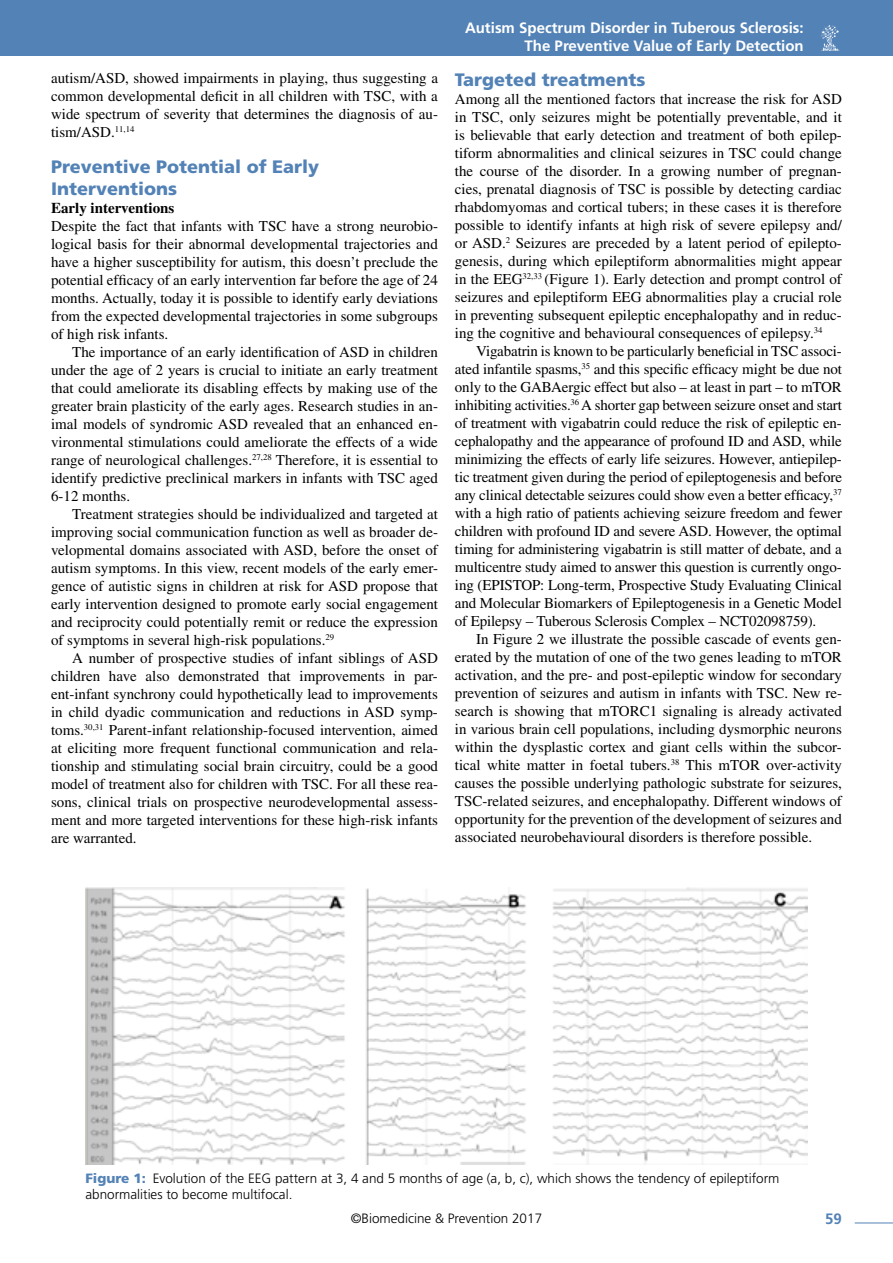
<style>
.page{position:relative;width:893px;height:1263px;background:#fff}
.page>*{position:absolute;margin:0;border:0;box-sizing:border-box;transform-origin:0 0}
.t1{font:900 18px/21.6px "Frutiger LT Std";color:#5382b6}
.t2{font:15px/18px "Times LT Std";color:#000;text-align:justify}
.t3{font:700 15px/18px "Frutiger LT Std";color:#fff;text-align:right}
.t4{font:700 15px "Times LT Std";color:#000}
.t5{font:700 15px "Frutiger LT Std";color:#5382b6}
.t6{font:300 13.5px/16.5px "Frutiger LT Std";color:#000}
.s1{font-weight:900;color:#5382b6}
</style>
<div class="page">
<div style="left:0;top:0;width:893px;height:55px;background:#5382b6"></div>
<svg style="left:821px;top:25px;width:19px;height:26px"></svg>
<hr style="left:855px;top:1222px;width:38px;height:1px;background:#5382b6">
<img style="left:85px;top:887px;width:723px;height:277px">
<p class="t2" style="left:51px;top:68px;width:388px">autism/ASD, showed impairments in playing, thus suggesting a common developmental deficit in all children with TSC, with a wide spectrum of severity that determines the diagnosis of au&shy;tism/ASD.<sup>11,14</sup></p>
<p class="t1" style="left:51px;top:156px;width:270px">Preventive Potential of Early<br>Interventions</p>
<p class="t4" style="left:51px;top:199px;width:125px">Early interventions</p>
<p class="t2" style="left:51px;top:217px;width:388px">Despite the fact that infants with TSC have a strong neurobio&shy;logical basis for their abnormal developmental trajectories and have a higher susceptibility for autism, this doesn’t preclude the potential efficacy of an early intervention far before the age of 24 months. Actually, today it is possible to identify early deviations from the expected developmental trajectories in some subgroups of high risk infants.</p>
<p class="t2" style="left:51px;top:343px;width:388px;text-indent:21px">The importance of an early identification of ASD in children under the age of 2 years is crucial to initiate an early treatment that could ameliorate its disabling effects by making use of the greater brain plasticity of the early ages. Research studies in an&shy;imal models of syndromic ASD revealed that an enhanced en&shy;vironmental stimulations could ameliorate the effects of a wide range of neurological challenges.<sup>27,28</sup> Therefore, it is essential to identify predictive preclinical markers in infants with TSC aged 6-12 months.</p>
<p class="t2" style="left:51px;top:505px;width:388px;text-indent:21px">Treatment strategies should be individualized and targeted at improving social communication function as well as broader de&shy;velopmental domains associated with ASD, before the onset of autism symptoms. In this view, recent models of the early emer&shy;gence of autistic signs in children at risk for ASD propose that early intervention designed to promote early social engagement and reciprocity could potentially remit or reduce the expression of symptoms in several high-risk populations.<sup>29</sup></p>
<p class="t2" style="left:51px;top:649px;width:388px;text-indent:21px">A number of prospective studies of infant siblings of ASD children have also demonstrated that improvements in par&shy;ent-infant synchrony could hypothetically lead to improvements in child dyadic communication and reductions in ASD symp&shy;toms.<sup>30,31</sup> Parent-infant relationship-focused intervention, aimed at eliciting more frequent functional communication and rela&shy;tionship and stimulating social brain circuitry, could be a good model of treatment also for children with TSC. For all these rea&shy;sons, clinical trials on prospective neurodevelopmental assess&shy;ment and more targeted interventions for these high-risk infants are warranted.</p>
<p class="t3" style="left:465px;top:18px;width:340px">Autism Spectrum Disorder in Tuberous Sclerosis:<br>The Preventive Value of Early Detection</p>
<p class="t1" style="left:455px;top:69px;width:192px">Targeted treatments</p>
<p class="t2" style="left:455px;top:90px;width:388px">Among all the mentioned factors that increase the risk for ASD in TSC, only seizures might be potentially preventable, and it is believable that early detection and treatment of both epilep&shy;tiform abnormalities and clinical seizures in TSC could change the course of the disorder. In a growing number of pregnan&shy;cies, prenatal diagnosis of TSC is possible by detecting cardiac rhabdomyomas and cortical tubers; in these cases it is therefore possible to identify infants at high risk of severe epilepsy and/ or ASD.<sup>2</sup> Seizures are preceded by a latent period of epilepto&shy;genesis, during which epileptiform abnormalities might appear in the EEG<sup>32,33</sup> (Figure 1). Early detection and prompt control of seizures and epileptiform EEG abnormalities play a crucial role in preventing subsequent epileptic encephalopathy and in reduc&shy;ing the cognitive and behavioural consequences of epilepsy.<sup>34</sup></p>
<p class="t2" style="left:455px;top:342px;width:388px;text-indent:21px">Vigabatrin is known to be particularly beneficial in TSC associ&shy;ated infantile spasms,<sup>35</sup> and this specific efficacy might be due not only to the GABAergic effect but also – at least in part – to mTOR inhibiting activities.<sup>36</sup> A shorter gap between seizure onset and start of treatment with vigabatrin could reduce the risk of epileptic en&shy;cephalopathy and the appearance of profound ID and ASD, while minimizing the effects of early life seizures. However, antiepilep&shy;tic treatment given during the period of epileptogenesis and before any clinical detectable seizures could show even a better efficacy,<sup>37 </sup>with a high ratio of patients achieving seizure freedom and fewer children with profound ID and severe ASD. However, the optimal timing for administering vigabatrin is still matter of debate, and a multicentre study aimed to answer this question is currently ongo&shy;ing (EPISTOP: Long-term, Prospective Study Evaluating Clinical and Molecular Biomarkers of Epileptogenesis in a Genetic Model of Epilepsy – Tuberous Sclerosis Complex – NCT02098759).</p>
<p class="t2" style="left:455px;top:630px;width:388px;text-indent:21px">In Figure 2 we illustrate the possible cascade of events gen&shy;erated by the mutation of one of the two genes leading to mTOR activation, and the pre- and post-epileptic window for secondary prevention of seizures and autism in infants with TSC. New re&shy;search is showing that mTORC1 signaling is already activated in various brain cell populations, including dysmorphic neurons within the dysplastic cortex and giant cells within the subcor&shy;tical white matter in foetal tubers.<sup>38</sup> This mTOR over-activity causes the possible underlying pathologic substrate for seizures, TSC-related seizures, and encephalopathy. Different windows of opportunity for the prevention of the development of seizures and associated neurobehavioural disorders is therefore possible.</p>
<p class="t6" style="left:85px;top:1170px;width:695px"><span class="s1">Figure 1:</span> Evolution of the EEG pattern at 3, 4 and 5 months of age (a, b, c), which shows the tendency of epileptiform abnormalities to become multifocal.</p>
<p class="t6" style="left:351px;top:1210px;width:193px">©Biomedicine &amp; Prevention 2017</p>
<p class="t5" style="left:825px;top:1210px;width:18px">59</p>
</div>
